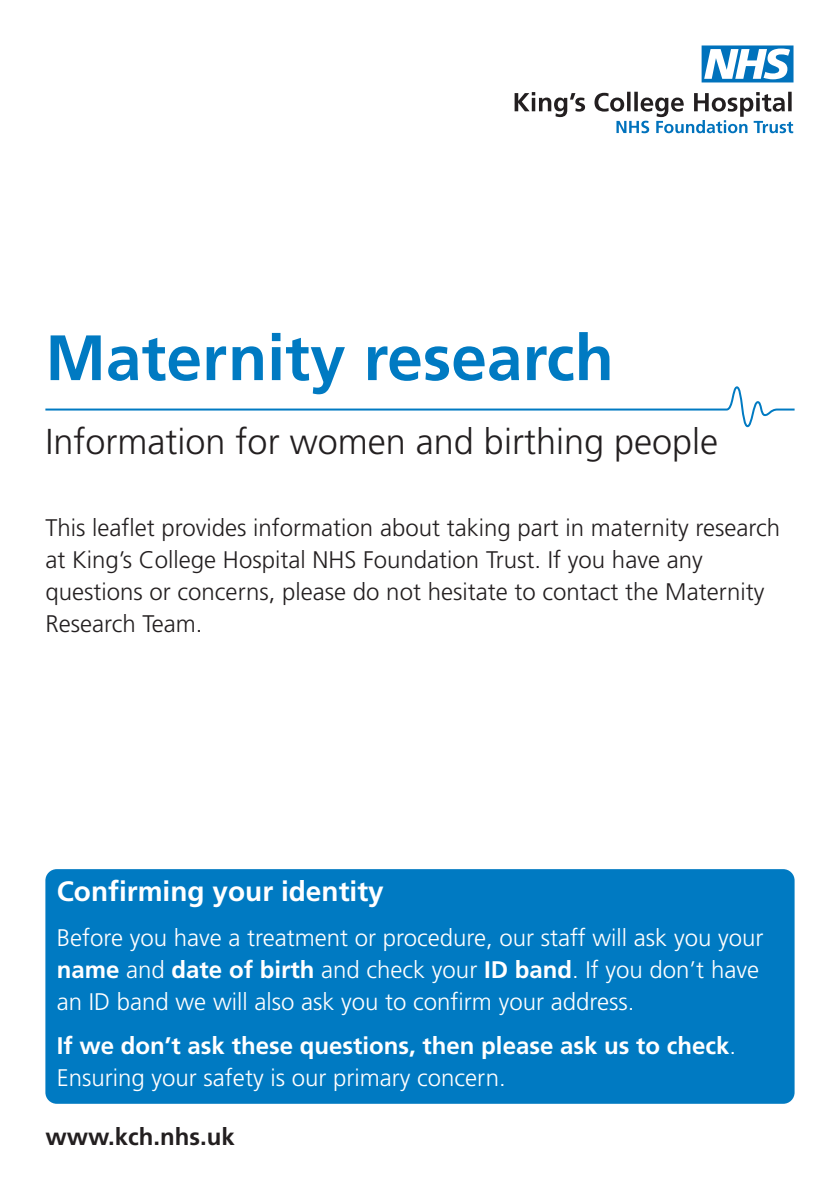
<style>
.page{position:relative;width:840px;height:1191px;background:#fff}
.page>*{position:absolute;margin:0;border:0;box-sizing:border-box;transform-origin:0 0}
.t1{font:700 64px "Frutiger LT Pro";color:#007ac2}
.t2{font:300 36px "Frutiger LT Pro";color:#231f20}
.t3{font:700 28px "Frutiger LT Pro";color:#fff}
.t4{font:300 24px/32px "Frutiger LT Pro";color:#231f20}
.t5{font:300 24px/32px "Frutiger LT Pro";color:#fff}
.t6{font:700 24px/32px "Frutiger LT Pro";color:#fff}
.t7{font:700 24px "Frutiger LT Pro";color:#231f20}
.s1{font-weight:700}
.s2{font-weight:300}
</style>
<div class="page">
<svg style="left:45px;top:386px;width:750px;height:42px"></svg>
<div style="left:45px;top:869px;width:749px;height:234px;background:#007ac2;border-radius:11px"></div>
<svg style="left:514px;top:92px;width:278px;height:41px"></svg>
<svg style="left:701px;top:45px;width:92px;height:37px"></svg>
<h1 class="t1" style="left:45px;top:320px;width:569px">Maternity research</h1>
<h2 class="t2" style="left:45px;top:420px;width:674px">Information for women and birthing people</h2>
<p class="t4" style="left:45px;top:511px;width:735px">This leaflet provides information about taking part in maternity research at King’s College Hospital NHS Foundation Trust. If you have any questions or concerns, please do not hesitate to contact the Maternity Research Team.</p>
<p class="t3" style="left:57px;top:875px;width:328px">Confirming your identity</p>
<p class="t5" style="left:57px;top:921px;width:707px">Before you have a treatment or procedure, our staff will ask you your <span class="s1">name</span> and <span class="s1">date of birth</span> and check your <span class="s1">ID band</span>. If you don’t have an ID band we will also ask you to confirm your address.</p>
<p class="t6" style="left:57px;top:1029px;width:680px">If we don’t ask these questions, then please ask us to check<span class="s2">.<br>Ensuring your safety is our primary concern.</span></p>
<p class="t7" style="left:45px;top:1122px;width:191px">www.kch.nhs.uk</p>
</div>
